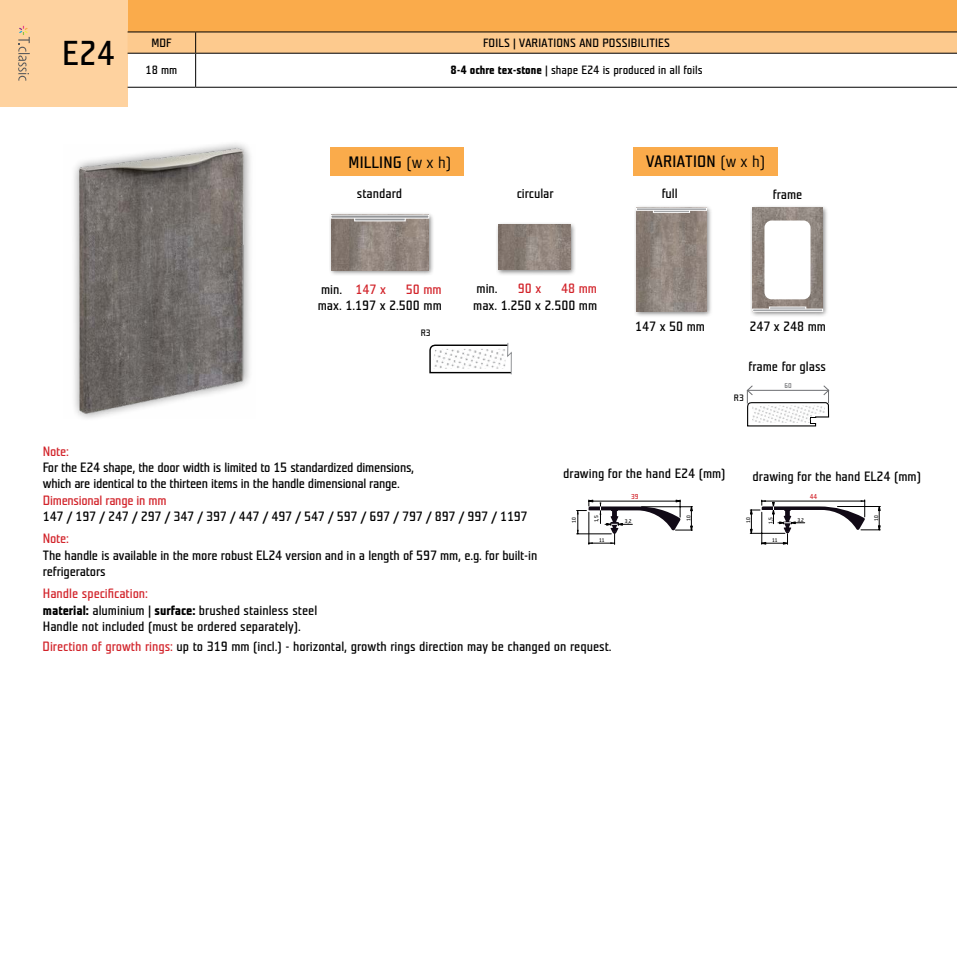
<style>
.page{position:relative;width:957px;height:957px;background:#fff}
.page>*{position:absolute;margin:0;border:0;box-sizing:border-box;transform-origin:0 0}
.t1{font:34.5px "Teuton Normal";color:#000}
.t2{font:16.5px "Teuton Normal";letter-spacing:.015em;color:#000}
.t3{font:13.5px/16.2px "Teuton Normal";color:#000}
.t4{font:13.5px/16.2px "Teuton Normal";letter-spacing:-.02em;color:#000}
.t5{font:13.5px "Teuton Normal";letter-spacing:-.02em;color:#d2232a}
.t6{font:12px "Teuton Normal";letter-spacing:.015em;color:#000}
.t7{font:9.3px "Teuton Normal";color:#000}
.t8{font:7.2px "Teuton Normal";color:#d2232a}
.t9{font:6.9px "Teuton Normal";color:#6d6e71}
.t10{font:5.4px "Teuton Normal";color:#000}
.s1{font-weight:700}
.s2{font-family:"Teuton Weiss";font-weight:700}
.s3{color:#d2232a}
</style>
<div class="page">
<div style="left:633px;top:147px;width:145px;height:29px;background:#faab4b"></div>
<div style="left:331px;top:147px;width:133px;height:29px;background:#faab4b"></div>
<div style="left:106px;top:0;width:851px;height:32px;background:#faab4b"></div>
<div style="left:0;top:0;width:128px;height:106px;background:#fed29f"></div>
<img style="left:74px;top:145px;width:177px;height:273px">
<div style="left:128px;top:33px;width:829px;height:20px;background:#fdca8e"></div>
<hr style="left:195px;top:54px;width:1px;height:33px;background:#000">
<hr style="left:128px;top:87px;width:68px;height:1px;background:#000">
<hr style="left:196px;top:87px;width:761px;height:1px;background:#000">
<hr style="left:128px;top:32px;width:68px;height:1px;background:#000">
<hr style="left:196px;top:32px;width:761px;height:1px;background:#000">
<hr style="left:128px;top:53px;width:68px;height:1px;background:#000">
<hr style="left:196px;top:53px;width:761px;height:1px;background:#000">
<svg style="left:429px;top:343px;width:83px;height:32px"></svg>
<img style="left:433px;top:349px;width:72px;height:20px">
<div style="left:328px;top:212px;width:106px;height:64px;background:#000;opacity:.5"></div>
<img style="left:331px;top:218px;width:97px;height:52px">
<svg style="left:354px;top:218px;width:51px;height:3px"></svg>
<div style="left:331px;top:215px;width:98px;height:3px;background:#939598;border:1px solid #fff"></div>
<svg style="left:749px;top:500px;width:132px;height:45px"></svg>
<svg style="left:576px;top:499px;width:117px;height:45px"></svg>
<div style="left:634px;top:205px;width:78px;height:112px;background:#000;opacity:.5"></div>
<img style="left:636px;top:210px;width:70px;height:101px">
<div style="left:653px;top:209px;width:37px;height:3px;background:#939598;border:1px solid #fff"></div>
<div style="left:636px;top:208px;width:70px;height:2px;background:#939598;border:1px solid #fff"></div>
<div style="left:750px;top:205px;width:78px;height:112px;background:#000;opacity:.5"></div>
<img style="left:753px;top:208px;width:69px;height:101px">
<div style="left:769px;top:307px;width:37px;height:3px;background:#939598;border:1px solid #fff"></div>
<div style="left:752px;top:309px;width:71px;height:2px;background:#939598;border:1px solid #fff"></div>
<div style="left:764px;top:220px;width:46px;height:79px;background:#fff;border-radius:7px"></div>
<div style="left:496px;top:221px;width:81px;height:55px;background:#000;opacity:.5"></div>
<img style="left:498px;top:225px;width:72px;height:45px">
<svg style="left:746px;top:385px;width:83px;height:42px"></svg>
<svg style="left:18px;top:26px;width:12px;height:55px"></svg>
<h1 class="t1" style="left:62px;top:36px;width:54px">E24</h1>
<p class="t6" style="left:151px;top:37px;width:21px">MDF</p>
<p class="t6" style="left:483px;top:37px;width:188px">FOILS | VARIATIONS AND POSSIBILITIES</p>
<p class="t6" style="left:145px;top:64px;width:33px">18 mm</p>
<p class="t6" style="left:450px;top:64px;width:254px"><span class="s1">8-4 ochre tex-stone</span> | shape E24 is produced in all foils</p>
<p class="t2" style="left:348px;top:154px;width:104px">MILLING <span class="s2">(w x h)</span></p>
<p class="t2" style="left:646px;top:153px;width:121px">VARIATION <span class="s2">(w x h)</span></p>
<p class="t3" style="left:357px;top:186px;width:47px">standard</p>
<p class="t3" style="left:517px;top:186px;width:38px">circular</p>
<p class="t3" style="left:662px;top:186px;width:17px">full</p>
<p class="t3" style="left:773px;top:186px;width:31px">frame</p>
<p class="t3" style="left:321px;top:281px;width:66px">min. <span class="s3">147 x</span></p>
<p class="t5" style="left:406px;top:282px;width:37px">50 mm</p>
<p class="t3" style="left:318px;top:297px;width:125px">max. 1.197 x 2.500 mm</p>
<p class="t7" style="left:421px;top:328px;width:12px">R3</p>
<p class="t3" style="left:476px;top:281px;width:23px">min.</p>
<p class="t5" style="left:518px;top:282px;width:25px">90 x</p>
<p class="t5" style="left:561px;top:282px;width:37px">48 mm</p>
<p class="t3" style="left:473px;top:297px;width:125px">max. 1.250 x 2.500 mm</p>
<p class="t3" style="left:635px;top:319px;width:71px">147 x 50 mm</p>
<p class="t3" style="left:749px;top:319px;width:78px">247 x 248 mm</p>
<p class="t3" style="left:748px;top:358px;width:79px">frame for glass</p>
<p class="t7" style="left:734px;top:393px;width:12px">R3</p>
<p class="t9" style="left:784px;top:382px;width:9px">60</p>
<p class="t5" style="left:43px;top:445px;width:27px">Note:</p>
<p class="t4" style="left:43px;top:460px;width:373px">For the E24 shape, the door width is limited to 15 standardized dimensions, which are identical to the thirteen items in the handle dimensional range.</p>
<p class="t5" style="left:43px;top:493px;width:125px">Dimensional range in mm</p>
<p class="t4" style="left:43px;top:508px;width:486px">147 / 197 / 247 / 297 / 347 / 397 / 447 / 497 / 547 / 597 / 697 / 797 / 897 / 997 / 1197</p>
<p class="t5" style="left:43px;top:532px;width:27px">Note:</p>
<p class="t3" style="left:43px;top:547px;width:496px">The handle is available in the more robust EL24 version and in a length of 597 mm, e.g. for built-in refrigerators</p>
<p class="t3" style="left:43px;top:586px;width:276px"><span class="s3">Handle specification:<br></span><span class="s1">material:</span> aluminium | <span class="s1">surface:</span> brushed stainless steel<br>Handle not included (must be ordered separately).</p>
<p class="t3" style="left:563px;top:466px;width:164px">drawing for the hand E24 (mm)</p>
<p class="t3" style="left:752px;top:468px;width:170px">drawing for the hand EL24 (mm)</p>
<p class="t10" style="left:873px;top:521px;width:7px;rotate:-90deg">10</p>
<p class="t8" style="left:631px;top:493px;width:9px">39</p>
<p class="t8" style="left:810px;top:493px;width:9px">44</p>
<p class="t10" style="left:686px;top:521px;width:7px;rotate:-90deg">10</p>
<p class="t10" style="left:594px;top:522px;width:8px;rotate:-90deg">1,5</p>
<p class="t10" style="left:797px;top:517px;width:8px">3,2</p>
<p class="t10" style="left:768px;top:524px;width:8px;rotate:-90deg">1,5</p>
<p class="t10" style="left:571px;top:523px;width:7px;rotate:-90deg">10</p>
<p class="t10" style="left:625px;top:519px;width:8px">3,2</p>
<p class="t10" style="left:745px;top:523px;width:7px;rotate:-90deg">10</p>
<p class="t10" style="left:599px;top:537px;width:7px">11</p>
<p class="t10" style="left:772px;top:538px;width:7px">11</p>
<p class="t3" style="left:43px;top:639px;width:570px"><span class="s3">Direction of growth rings:</span> up to 319 mm (incl.) - horizontal, growth rings direction may be changed on request.</p>
</div>
